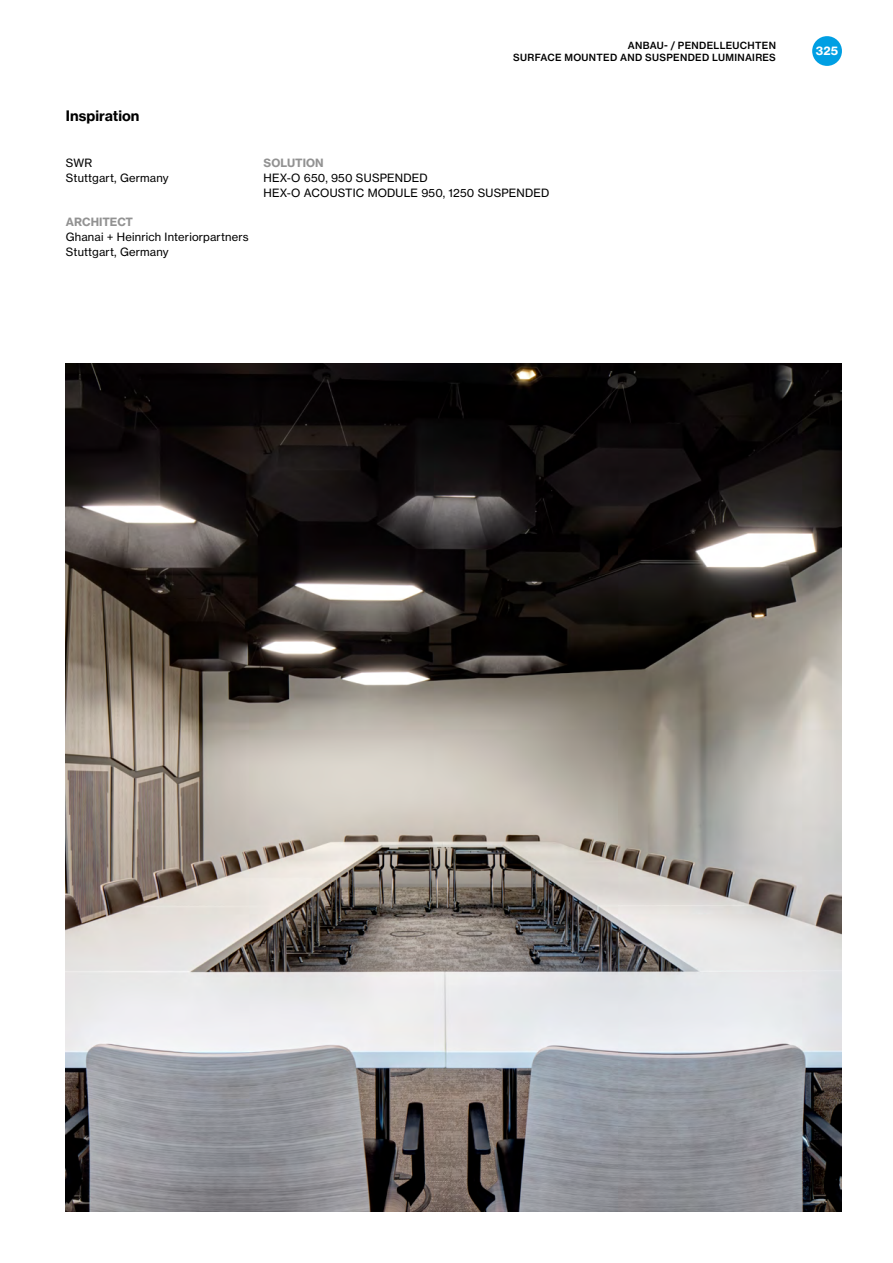
<style>
.page{position:relative;width:893px;height:1263px;background:#fff}
.page>*{position:absolute;margin:0;border:0;box-sizing:border-box;transform-origin:0 0}
.t1{font:14.25px "N Haas Grotesk TX Pro 75 Bd";color:#000}
.t2{font:11.25px/15px "N Haas Grotesk TX Pro 55 Rg";letter-spacing:.015em;color:#000}
.t3{font:11.25px "N Haas Grotesk TX Pro 75 Bd";color:#929292}
.t4{font:11.25px "N Haas Grotesk TX Pro 75 Bd";color:#fff}
.t5{font:9.75px/12px "N Haas Grotesk TX Pro 65 Md";letter-spacing:.03em;color:#000;text-align:right}
</style>
<div class="page">
<img style="left:66px;top:364px;width:776px;height:848px">
<div style="left:812px;top:36px;width:30px;height:30px;background:#009fe3;border-radius:50%"></div>
<p class="t5" style="left:513px;top:39px;width:264px">ANBAU- / PENDELLEUCHTEN<br>SURFACE MOUNTED AND SUSPENDED LUMINAIRES</p>
<p class="t1" style="left:66px;top:107px;width:75px">Inspiration</p>
<p class="t2" style="left:66px;top:155px;width:104px">SWR<br>Stuttgart, Germany</p>
<p class="t3" style="left:66px;top:215px;width:69px">ARCHITECT</p>
<p class="t2" style="left:66px;top:230px;width:184px">Ghanai + Heinrich Interiorpartners<br>Stuttgart, Germany</p>
<p class="t3" style="left:264px;top:156px;width:61px">SOLUTION</p>
<p class="t2" style="left:264px;top:170px;width:287px">HEX-O 650, 950 SUSPENDED<br>HEX-O ACOUSTIC MODULE 950, 1250 SUSPENDED</p>
<p class="t4" style="left:816px;top:44px;width:24px">325</p>
</div>
